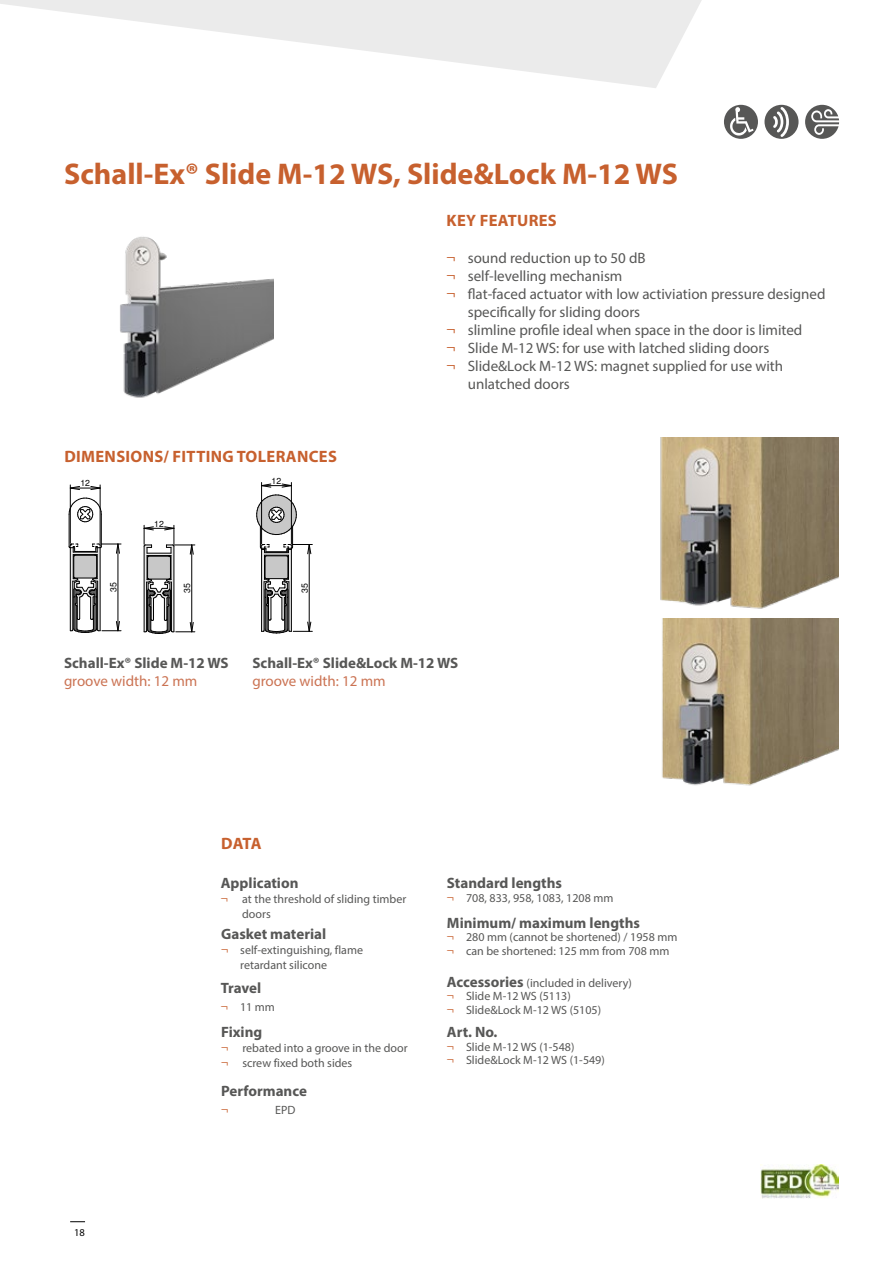
<style>
.page{position:relative;width:893px;height:1263px;background:#fff}
.page>*{position:absolute;margin:0;border:0;box-sizing:border-box;transform-origin:0 0}
.t1{font:700 30px "Myriad Pro";color:#c7602e}
.t2{font:700 16.5px "Myriad Pro";letter-spacing:.02em;color:#c7602e}
.t3{font:15px "Myriad Pro";color:#575756}
.t4{font:700 15px "Myriad Pro";color:#575756}
.t5{font:15px "Myriad Pro";color:#cb7353}
.t6{font:12px/13.5px "Myriad Pro";color:#575756}
.t7{font:12px "Myriad Pro";color:#c7602e}
.t8{font:10.5px "Myriad Pro";color:#000}
.t9{font:8.7px "Helvetica";letter-spacing:.005em;color:#000}
.s1{color:#c7602e}
.s2{font-weight:700;font-size:15px}
</style>
<div class="page">
<svg style="left:0;top:0;width:702px;height:88px;fill:#ebebeb"></svg>
<svg style="left:70px;top:1221px;width:15px;height:1px"></svg>
<svg style="left:69px;top:498px;width:52px;height:135px"></svg>
<hr style="left:118px;top:544px;width:1px;height:87px;background:#000">
<svg style="left:71px;top:486px;width:9px;height:4px"></svg>
<svg style="left:90px;top:486px;width:10px;height:4px"></svg>
<hr style="left:70px;top:485px;width:1px;height:58px;background:#000">
<hr style="left:100px;top:485px;width:1px;height:58px;background:#000">
<hr style="left:70px;top:488px;width:30px;height:1px;background:#000">
<img style="left:120px;top:236px;width:154px;height:162px">
<img style="left:660px;top:437px;width:179px;height:172px">
<img style="left:662px;top:618px;width:177px;height:168px">
<img style="left:760px;top:1164px;width:79px;height:34px">
<svg style="left:144px;top:525px;width:51px;height:109px"></svg>
<hr style="left:144px;top:528px;width:30px;height:1px;background:#000">
<svg style="left:256px;top:494px;width:56px;height:140px"></svg>
<hr style="left:309px;top:544px;width:1px;height:87px;background:#000">
<hr style="left:261px;top:482px;width:1px;height:62px;background:#000">
<hr style="left:291px;top:482px;width:1px;height:62px;background:#000">
<svg style="left:261px;top:483px;width:31px;height:5px"></svg>
<div style="left:764px;top:105px;width:34px;height:34px;background:#575756;border-radius:50%"></div>
<svg style="left:773px;top:107px;width:16px;height:30px"></svg>
<svg style="left:805px;top:105px;width:34px;height:34px"></svg>
<div style="left:724px;top:105px;width:34px;height:34px;background:#575756;border-radius:50%"></div>
<svg style="left:730px;top:107px;width:24px;height:29px"></svg>
<h1 class="t1" style="left:64px;top:155px;width:616px">Schall-Ex® Slide M-12 WS, Slide&amp;Lock M-12 WS</h1>
<h2 class="t2" style="left:447px;top:209px;width:112px">KEY FEATURES</h2>
<h2 class="t2" style="left:64px;top:445px;width:274px">DIMENSIONS/ FITTING TOLERANCES</h2>
<p class="t9" style="left:80px;top:478px;width:11px">12</p>
<p class="t9" style="left:108px;top:592px;width:11px;rotate:-90deg">35</p>
<p class="t9" style="left:154px;top:519px;width:11px">12</p>
<p class="t9" style="left:182px;top:593px;width:11px;rotate:-90deg">35</p>
<p class="t9" style="left:272px;top:476px;width:11px">12</p>
<p class="t9" style="left:300px;top:593px;width:11px;rotate:-90deg">35</p>
<p class="t3" style="left:446px;top:248px;width:201px"><span class="s1">¬</span> sound reduction up to 50 dB</p>
<p class="t3" style="left:446px;top:266px;width:177px"><span class="s1">¬</span> self-levelling mechanism</p>
<p class="t3" style="left:446px;top:284px;width:380px"><span class="s1">¬</span> flat-faced actuator with low activiation pressure designed</p>
<p class="t3" style="left:468px;top:302px;width:174px">specifically for sliding doors</p>
<p class="t3" style="left:446px;top:320px;width:357px"><span class="s1">¬</span> slimline profile ideal when space in the door is limited</p>
<p class="t3" style="left:446px;top:338px;width:324px"><span class="s1">¬</span> Slide M-12 WS: for use with latched sliding doors</p>
<p class="t3" style="left:446px;top:356px;width:338px"><span class="s1">¬</span> Slide&amp;Lock M-12 WS: magnet supplied for use with</p>
<p class="t3" style="left:468px;top:374px;width:104px">unlatched doors</p>
<p class="t4" style="left:64px;top:653px;width:166px">Schall-Ex® Slide M-12 WS</p>
<p class="t5" style="left:64px;top:672px;width:135px">groove width: 12 mm</p>
<p class="t4" style="left:252px;top:653px;width:207px">Schall-Ex® Slide&amp;Lock M-12 WS</p>
<p class="t5" style="left:252px;top:672px;width:135px">groove width: 12 mm</p>
<p class="t8" style="left:74px;top:1226px;width:12px">18</p>
<h2 class="t2" style="left:221px;top:833px;width:42px">DATA</h2>
<p class="t4" style="left:221px;top:873px;width:79px">Application</p>
<p class="t6" style="left:242px;top:892px;width:166px;line-height:15px;text-indent:-21px"><span class="s1">¬</span> at the threshold of sliding timber doors</p>
<p class="t4" style="left:221px;top:924px;width:107px">Gasket material</p>
<p class="t6" style="left:240px;top:942px;width:124px;line-height:15px;text-indent:-19px"><span class="s1">¬</span> self-extinguishing, flame retardant silicone</p>
<p class="t4" style="left:221px;top:978px;width:42px">Travel</p>
<p class="t6" style="left:221px;top:1000px;width:55px"><span class="s1">¬</span> 11 mm</p>
<p class="t4" style="left:221px;top:1022px;width:43px">Fixing</p>
<p class="t6" style="left:221px;top:1040px;width:188px;line-height:15px"><span class="s1">¬</span> rebated into a groove in the door <span class="s1">¬</span> screw fixed both sides</p>
<p class="t4" style="left:221px;top:1081px;width:87px">Performance</p>
<p class="t7" style="left:221px;top:1102px;width:9px">¬</p>
<p class="t6" style="left:275px;top:1103px;width:22px">EPD</p>
<p class="t4" style="left:447px;top:873px;width:117px">Standard lengths</p>
<p class="t6" style="left:447px;top:891px;width:168px"><span class="s1">¬</span> 708, 833, 958, 1083, 1208 mm</p>
<p class="t4" style="left:447px;top:913px;width:195px">Minimum/ maximum lengths</p>
<p class="t6" style="left:447px;top:930px;width:232px"><span class="s1">¬</span> 280 mm (cannot be shortened) / 1958 mm <span class="s1">¬</span> can be shortened: 125 mm from 708 mm</p>
<p class="t6" style="left:447px;top:976px;width:186px"><span class="s2">Accessories</span> (included in delivery) <span class="s1">¬</span> Slide M-12 WS (5113)<br><span class="s1">¬</span> Slide&amp;Lock M-12 WS (5105)</p>
<p class="t4" style="left:447px;top:1022px;width:52px">Art. No.</p>
<p class="t6" style="left:447px;top:1040px;width:159px"><span class="s1">¬</span> Slide M-12 WS (1-548)<br><span class="s1">¬</span> Slide&amp;Lock M-12 WS (1-549)</p>
</div>
